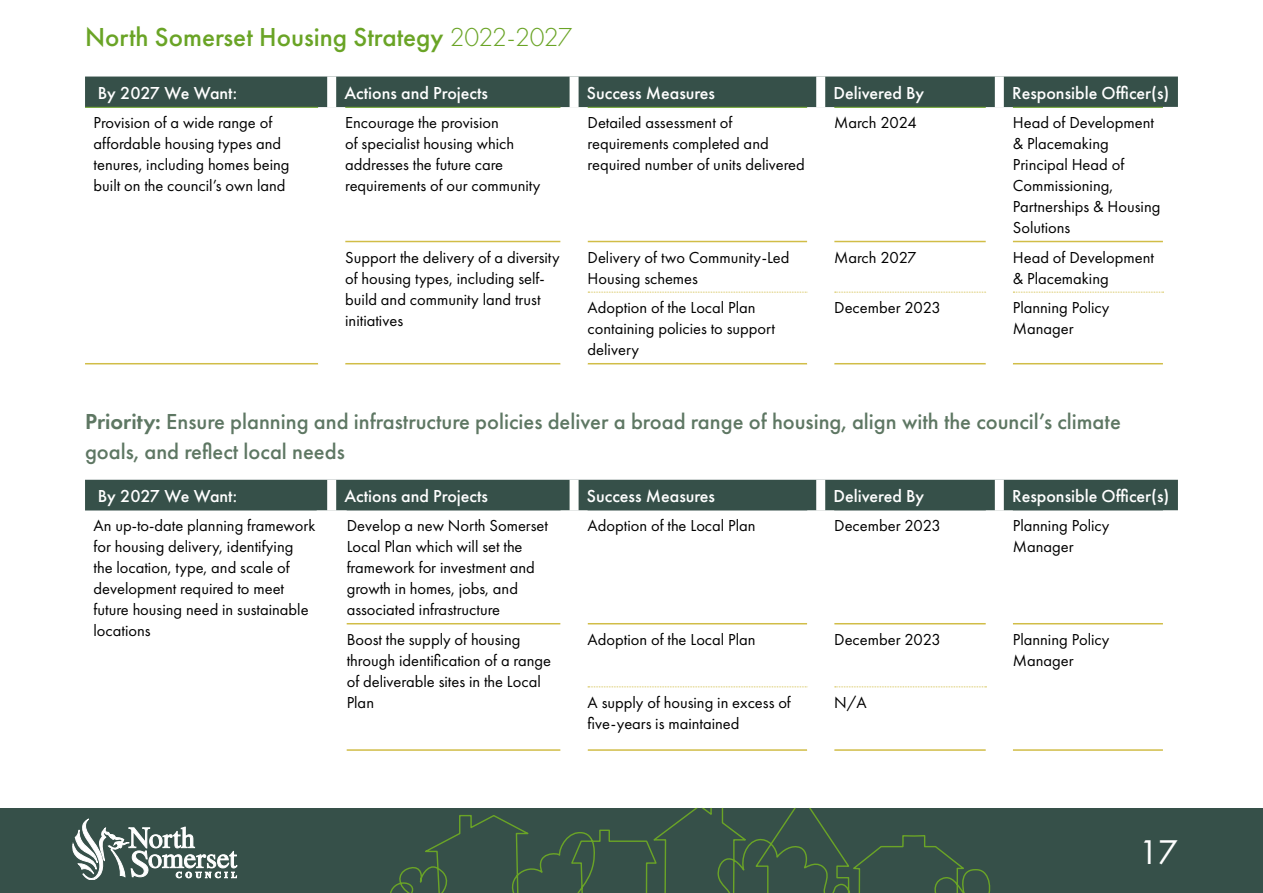
<style>
.page{position:relative;width:1263px;height:893px;background:#fff}
.page>*{position:absolute;margin:0;border:0;box-sizing:border-box;transform-origin:0 0}
.t1{font:31.5px "Futura LT";color:#fff}
.t2{font:500 27px "Futura PT";color:#6aa426}
.Heading_3__H3{font:500 22.5px/30px "Futura PT";color:#5e7763}
.Table_header{font:500 18px "Futura PT";color:#fff}
.Tabel_text{font:16.5px/21px "Futura PT";color:#000}
.Repat_text{font:16.5px/21px "Futura PT";color:#000}
.s1{font-weight:300}
.s2{font-weight:600}
</style>
<div class="page">
<div style="left:85px;top:77px;width:1093px;height:30px;background:#365049"></div>
<hr style="left:85px;top:107px;width:233px;height:1px;background:#6aa426">
<hr style="left:345px;top:107px;width:216px;height:1px;background:#6aa426">
<hr style="left:588px;top:107px;width:219px;height:1px;background:#6aa426">
<hr style="left:834px;top:107px;width:152px;height:1px;background:#6aa426">
<hr style="left:1013px;top:107px;width:150px;height:1px;background:#6aa426">
<div style="left:327px;top:77px;width:9px;height:30px;background:#fff"></div>
<div style="left:570px;top:77px;width:9px;height:30px;background:#fff"></div>
<div style="left:816px;top:77px;width:9px;height:30px;background:#fff"></div>
<div style="left:995px;top:77px;width:9px;height:30px;background:#fff"></div>
<hr style="left:85px;top:363px;width:233px;height:1px;background:#d1bd47">
<hr style="left:345px;top:363px;width:216px;height:1px;background:#d1bd47">
<hr style="left:588px;top:363px;width:219px;height:1px;background:#d1bd47">
<hr style="left:834px;top:363px;width:152px;height:1px;background:#d1bd47">
<hr style="left:1013px;top:363px;width:150px;height:1px;background:#d1bd47">
<svg style="left:588px;top:292px;width:219px;height:1px"></svg>
<svg style="left:835px;top:292px;width:151px;height:1px"></svg>
<svg style="left:1013px;top:292px;width:150px;height:1px"></svg>
<hr style="left:345px;top:241px;width:216px;height:1px;background:#d1bd47">
<hr style="left:588px;top:241px;width:219px;height:1px;background:#d1bd47">
<hr style="left:834px;top:241px;width:152px;height:1px;background:#d1bd47">
<hr style="left:1013px;top:241px;width:150px;height:1px;background:#d1bd47">
<div style="left:85px;top:480px;width:1093px;height:30px;background:#365049"></div>
<div style="left:327px;top:480px;width:9px;height:30px;background:#fff"></div>
<div style="left:570px;top:480px;width:9px;height:30px;background:#fff"></div>
<div style="left:816px;top:480px;width:9px;height:30px;background:#fff"></div>
<div style="left:995px;top:480px;width:9px;height:30px;background:#fff"></div>
<hr style="left:347px;top:623px;width:214px;height:1px;background:#d1bd47">
<hr style="left:588px;top:623px;width:219px;height:1px;background:#d1bd47">
<hr style="left:834px;top:623px;width:152px;height:1px;background:#d1bd47">
<hr style="left:1013px;top:623px;width:150px;height:1px;background:#d1bd47">
<hr style="left:347px;top:749px;width:214px;height:2px;background:#d1bd47">
<hr style="left:588px;top:749px;width:219px;height:2px;background:#d1bd47">
<hr style="left:834px;top:749px;width:152px;height:2px;background:#d1bd47">
<hr style="left:1013px;top:749px;width:150px;height:2px;background:#d1bd47">
<svg style="left:588px;top:686px;width:219px;height:1px"></svg>
<svg style="left:835px;top:686px;width:151px;height:1px"></svg>
<div style="left:0;top:808px;width:1263px;height:85px;background:#365049"></div>
<svg style="left:390px;top:808px;width:601px;height:85px"></svg>
<svg style="left:72px;top:819px;width:165px;height:61px"></svg>
<h2 class="t2" style="left:85px;top:21px;width:489px">North Somerset Housing Strategy <span class="s1">2022-2027</span></h2>
<p class="Table_header" style="left:98px;top:82px;width:141px">By 2027 We Want:</p>
<p class="Table_header" style="left:344px;top:82px;width:145px">Actions and Projects</p>
<p class="Table_header" style="left:587px;top:82px;width:130px">Success Measures</p>
<p class="Table_header" style="left:833px;top:82px;width:92px">Delivered By</p>
<p class="Table_header" style="left:1012px;top:82px;width:159px">Responsible Officer(s)</p>
<p class="Repat_text" style="left:94px;top:112px;width:198px">Provision of a wide range of affordable housing types and tenures, including homes being built on the council’s own land</p>
<p class="Tabel_text" style="left:345px;top:112px;width:197px">Encourage the provision<br>of specialist housing which addresses the future care requirements of our community</p>
<p class="Tabel_text" style="left:588px;top:112px;width:219px">Detailed assessment of requirements completed and required number of units delivered</p>
<p class="Tabel_text" style="left:834px;top:112px;width:84px">March 2024</p>
<p class="Tabel_text" style="left:1013px;top:112px;width:149px">Head of Development &amp; Placemaking<br>Principal Head of<br>Commissioning,<br>Partnerships &amp; Housing<br>Solutions</p>
<p class="Tabel_text" style="left:345px;top:247px;width:216px">Support the delivery of a diversity of housing types, including self&shy;build and community land trust initiatives</p>
<p class="Tabel_text" style="left:588px;top:247px;width:203px">Delivery of two Community-Led<br>Housing schemes</p>
<p class="Tabel_text" style="left:834px;top:247px;width:84px">March 2027</p>
<p class="Tabel_text" style="left:1013px;top:247px;width:143px">Head of Development &amp; Placemaking</p>
<p class="Tabel_text" style="left:588px;top:297px;width:189px">Adoption of the Local Plan containing policies to support delivery</p>
<p class="Tabel_text" style="left:834px;top:297px;width:108px">December 2023</p>
<p class="Tabel_text" style="left:1013px;top:297px;width:98px">Planning Policy<br>Manager</p>
<h3 class="Heading_3__H3" style="left:85px;top:406px;width:1037px"><span class="s2">Priority:</span> Ensure planning and infrastructure policies deliver a broad range of housing, align with the council’s climate goals, and reflect local needs</h3>
<p class="Table_header" style="left:98px;top:485px;width:141px">By 2027 We Want:</p>
<p class="Table_header" style="left:344px;top:485px;width:145px">Actions and Projects</p>
<p class="Table_header" style="left:587px;top:485px;width:130px">Success Measures</p>
<p class="Table_header" style="left:833px;top:485px;width:92px">Delivered By</p>
<p class="Table_header" style="left:1012px;top:485px;width:159px">Responsible Officer(s)</p>
<p class="Tabel_text" style="left:94px;top:515px;width:223px">An up-to-date planning framework for housing delivery, identifying the location, type, and scale of development required to meet future housing need in sustainable locations</p>
<p class="Tabel_text" style="left:347px;top:515px;width:203px">Develop a new North Somerset<br>Local Plan which will set the framework for investment and growth in homes, jobs, and associated infrastructure</p>
<p class="Tabel_text" style="left:588px;top:515px;width:169px">Adoption of the Local Plan</p>
<p class="Tabel_text" style="left:834px;top:515px;width:108px">December 2023</p>
<p class="Tabel_text" style="left:1013px;top:515px;width:98px">Planning Policy<br>Manager</p>
<p class="Tabel_text" style="left:347px;top:629px;width:206px">Boost the supply of housing through identification of a range of deliverable sites in the Local<br>Plan</p>
<p class="Tabel_text" style="left:588px;top:629px;width:169px">Adoption of the Local Plan</p>
<p class="Tabel_text" style="left:834px;top:629px;width:108px">December 2023</p>
<p class="Tabel_text" style="left:1013px;top:629px;width:98px">Planning Policy<br>Manager</p>
<p class="Tabel_text" style="left:588px;top:692px;width:205px">A supply of housing in excess of five-years is maintained</p>
<p class="Tabel_text" style="left:834px;top:692px;width:34px">N/A</p>
<h1 class="t1" style="left:1139px;top:832px;width:40px">17</h1>
</div>
